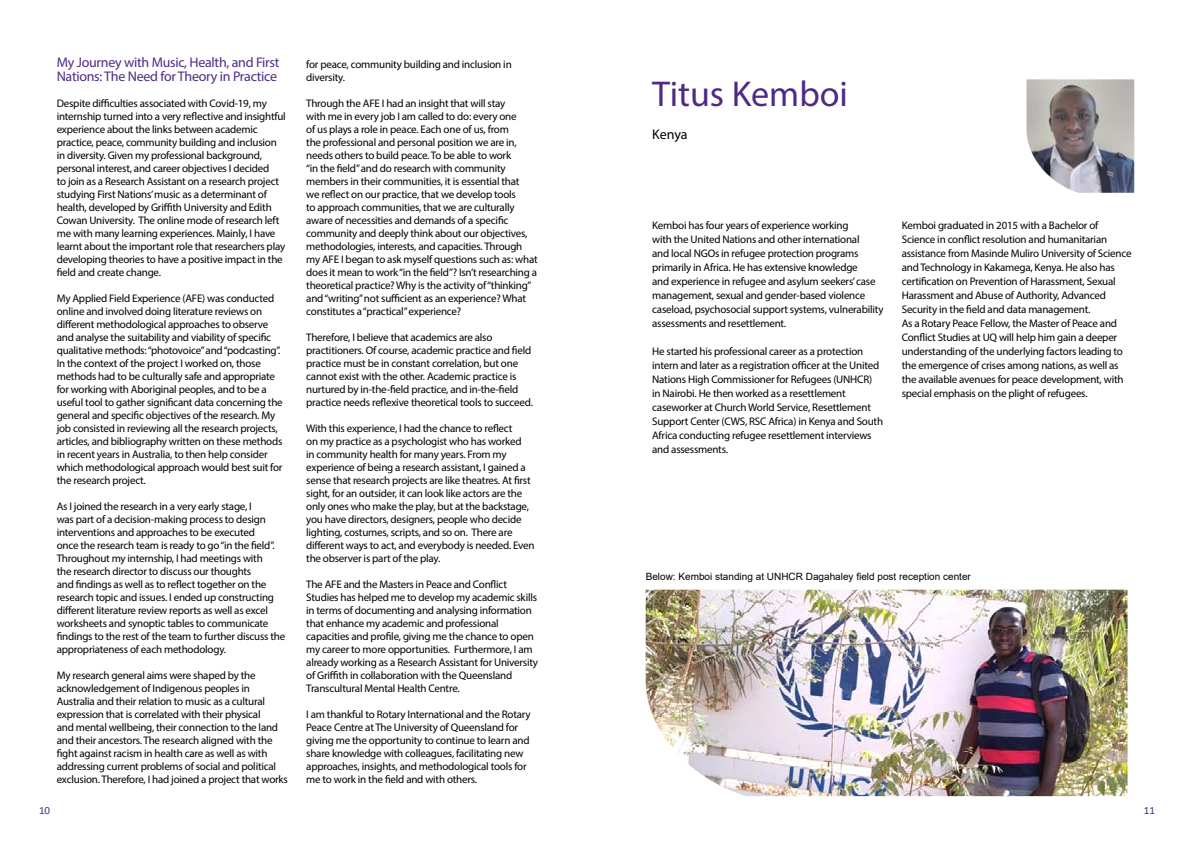
<style>
.page{position:relative;width:1191px;height:842px;background:#fff}
.page>*{position:absolute;margin:0;border:0;box-sizing:border-box;transform-origin:0 0}
.t1{font:36px "Myriad Pro";color:#4f2a84}
.t2{font:14px/13.5px "Myriad Pro";letter-spacing:-.02em;color:#4f2a84}
.t3{font:14px "Myriad Pro";color:#000}
.t4{font:11px/13px "Myriad Pro";letter-spacing:-.02em;color:#000}
.t5{font:11px "Calibri";color:#4f2a84}
.t6{font:10px "Arial";color:#000}
</style>
<div class="page">
<img style="left:1026px;top:79px;width:108px;height:114px">
<img style="left:645px;top:590px;width:482px;height:206px">
<p class="t2" style="left:57px;top:56px;width:224px">My Journey with Music, Health, and First<br>Nations: The Need for Theory in Practice</p>
<p class="t4" style="left:57px;top:97px;width:231px">Despite difficulties associated with Covid-19, my internship turned into a very reflective and insightful experience about the links between academic practice, peace, community building and inclusion in diversity. Given my professional background, personal interest, and career objectives I decided<br>to join as a Research Assistant on a research project studying First Nations’ music as a determinant of health, developed by Griffith University and Edith Cowan University. The online mode of research left me with many learning experiences. Mainly, I have learnt about the important role that researchers play developing theories to have a positive impact in the field and create change.</p>
<p class="t4" style="left:57px;top:292px;width:228px">My Applied Field Experience (AFE) was conducted online and involved doing literature reviews on different methodological approaches to observe and analyse the suitability and viability of specific qualitative methods: “photovoice” and “podcasting”.<br>In the context of the project I worked on, those methods had to be culturally safe and appropriate for working with Aboriginal peoples, and to be a useful tool to gather significant data concerning the general and specific objectives of the research. My job consisted in reviewing all the research projects, articles, and bibliography written on these methods in recent years in Australia, to then help consider which methodological approach would best suit for the research project.</p>
<p class="t4" style="left:57px;top:500px;width:230px">As I joined the research in a very early stage, I<br>was part of a decision-making process to design interventions and approaches to be executed<br>once the research team is ready to go “in the field”.<br>Throughout my internship, I had meetings with<br>the research director to discuss our thoughts<br>and findings as well as to reflect together on the research topic and issues. I ended up constructing different literature review reports as well as excel worksheets and synoptic tables to communicate findings to the rest of the team to further discuss the appropriateness of each methodology.</p>
<p class="t4" style="left:57px;top:669px;width:233px">My research general aims were shaped by the acknowledgement of Indigenous peoples in Australia and their relation to music as a cultural expression that is correlated with their physical<br>and mental wellbeing, their connection to the land and their ancestors. The research aligned with the fight against racism in health care as well as with addressing current problems of social and political exclusion. Therefore, I had joined a project that works</p>
<p class="t4" style="left:306px;top:58px;width:207px">for peace, community building and inclusion in diversity.</p>
<p class="t4" style="left:306px;top:97px;width:233px">Through the AFE I had an insight that will stay<br>with me in every job I am called to do: every one<br>of us plays a role in peace. Each one of us, from<br>the professional and personal position we are in, needs others to build peace. To be able to work<br>“in the field” and do research with community members in their communities, it is essential that<br>we reflect on our practice, that we develop tools<br>to approach communities, that we are culturally aware of necessities and demands of a specific community and deeply think about our objectives, methodologies, interests, and capacities. Through my AFE I began to ask myself questions such as: what does it mean to work “in the field”? Isn’t researching a theoretical practice? Why is the activity of “thinking” and “writing” not sufficient as an experience? What constitutes a “practical” experience?</p>
<p class="t4" style="left:306px;top:331px;width:228px">Therefore, I believe that academics are also practitioners. Of course, academic practice and field practice must be in constant correlation, but one cannot exist with the other. Academic practice is nurtured by in-the-field practice, and in-the-field practice needs reflexive theoretical tools to succeed.</p>
<p class="t4" style="left:306px;top:422px;width:230px">With this experience, I had the chance to reflect<br>on my practice as a psychologist who has worked<br>in community health for many years. From my experience of being a research assistant, I gained a sense that research projects are like theatres. At first sight, for an outsider, it can look like actors are the only ones who make the play, but at the backstage, you have directors, designers, people who decide lighting, costumes, scripts, and so on. There are different ways to act, and everybody is needed. Even the observer is part of the play.</p>
<p class="t4" style="left:306px;top:578px;width:233px">The AFE and the Masters in Peace and Conflict Studies has helped me to develop my academic skills in terms of documenting and analysing information that enhance my academic and professional capacities and profile, giving me the chance to open my career to more opportunities. Furthermore, I am already working as a Research Assistant for University of Griffith in collaboration with the Queensland Transcultural Mental Health Centre.</p>
<p class="t4" style="left:306px;top:708px;width:226px">I am thankful to Rotary International and the Rotary Peace Centre at The University of Queensland for giving me the opportunity to continue to learn and share knowledge with colleagues, facilitating new approaches, insights, and methodological tools for me to work in the field and with others.</p>
<h1 class="t1" style="left:652px;top:72px;width:197px">Titus Kemboi</h1>
<p class="t3" style="left:652px;top:125px;width:37px">Kenya</p>
<p class="t4" style="left:652px;top:218px;width:233px;line-height:14px">Kemboi has four years of experience working<br>with the United Nations and other international<br>and local NGOs in refugee protection programs primarily in Africa. He has extensive knowledge<br>and experience in refugee and asylum seekers’ case management, sexual and gender-based violence caseload, psychosocial support systems, vulnerability assessments and resettlement.</p>
<p class="t4" style="left:652px;top:345px;width:232px;line-height:14px">He started his professional career as a protection intern and later as a registration officer at the United Nations High Commissioner for Refugees (UNHCR) in Nairobi. He then worked as a resettlement caseworker at Church World Service, Resettlement Support Center (CWS, RSC Africa) in Kenya and South Africa conducting refugee resettlement interviews and assessments.</p>
<p class="t4" style="left:901px;top:219px;width:231px;line-height:14px">Kemboi graduated in 2015 with a Bachelor of Science in conflict resolution and humanitarian assistance from Masinde Muliro University of Science and Technology in Kakamega, Kenya. He also has certification on Prevention of Harassment, Sexual Harassment and Abuse of Authority, Advanced Security in the field and data management.<br>As a Rotary Peace Fellow, the Master of Peace and Conflict Studies at UQ will help him gain a deeper understanding of the underlying factors leading to the emergence of crises among nations, as well as the available avenues for peace development, with special emphasis on the plight of refugees.</p>
<p class="t6" style="left:645px;top:569px;width:327px">Below: Kemboi standing at UNHCR Dagahaley field post reception center</p>
<p class="t5" style="left:39px;top:803px;width:13px">10</p>
<p class="t5" style="left:1143px;top:803px;width:13px">11</p>
</div>
